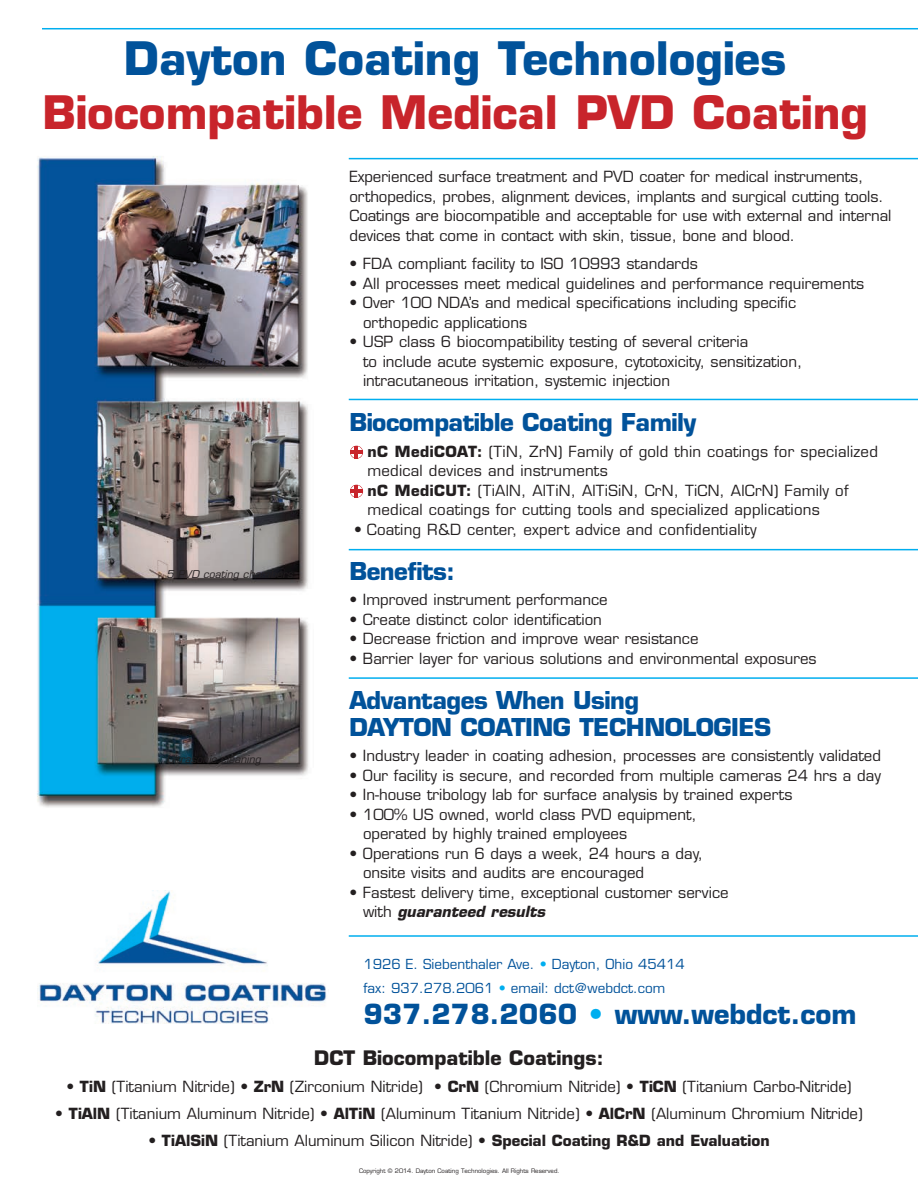
<style>
.page{position:relative;width:918px;height:1188px;background:#fff}
.page>*{position:absolute;margin:0;border:0;box-sizing:border-box;transform-origin:0 0}
.t1{font:700 45px "Eurostile";color:#c8242b}
.t2{font:700 45px "Eurostile";color:#01529a}
.t3{font:700 27px "Eurostile";color:#01529a}
.t4{font:700 24px/27px "Eurostile";letter-spacing:-.02em;color:#01529a}
.t5{font:700 19.5px "Eurostile";color:#231f20}
.t6{font:15px/19.5px "Eurostile";color:#231f20}
.t7{font:700 15px "Eurostile";color:#231f20}
.t8{font:13.5px/24px "Eurostile";color:#01529a}
.t9{font:italic 10.5px "Eurostile";color:#231f20}
.t10{font:italic 10.5px "Eurostile";letter-spacing:-.02em;color:#231f20}
.t11{font:6px "Eurostile";color:#231f20}
.s1{font-weight:700}
.s2{font-weight:700;font-style:italic}
.s3{color:#00aeef}
.s4{font-weight:400}
</style>
<div class="page">
<img style="left:37px;top:156px;width:323px;height:868px">
<hr style="left:42px;top:28px;width:876px;height:1px;background:#00aeef">
<hr style="left:349px;top:399px;width:569px;height:1px;background:#00aeef">
<hr style="left:349px;top:549px;width:569px;height:1px;background:#00aeef">
<hr style="left:349px;top:677px;width:569px;height:2px;background:#00aeef">
<hr style="left:349px;top:158px;width:569px;height:1px;background:#00aeef">
<hr style="left:349px;top:935px;width:569px;height:2px;background:#00aeef">
<div style="left:347px;top:443px;width:19px;height:18px;background:#fff"></div>
<svg style="left:350px;top:446px;width:13px;height:13px"></svg>
<div style="left:347px;top:482px;width:19px;height:18px;background:#fff"></div>
<svg style="left:350px;top:485px;width:13px;height:13px"></svg>
<img style="left:37px;top:891px;width:292px;height:132px">
<h1 class="t2" style="left:124px;top:41px;width:664px">Dayton Coating Technologies</h1>
<h1 class="t1" style="left:42px;top:95px;width:827px">Biocompatible Medical PVD Coating</h1>
<p class="t6" style="left:350px;top:169px;width:543px">Experienced surface treatment and PVD coater for medical instruments, orthopedics, probes, alignment devices, implants and surgical cutting tools.<br>Coatings are biocompatible and acceptable for use with external and internal devices that come in contact with skin, tissue, bone and blood.</p>
<p class="t6" style="left:350px;top:256px;width:350px">• FDA compliant facility to ISO 10993 standards</p>
<p class="t6" style="left:350px;top:275px;width:516px">• All processes meet medical guidelines and performance requirements</p>
<p class="t6" style="left:363px;top:295px;width:435px;text-indent:-14px">• Over 100 NDA’s and medical specifications including specific orthopedic applications</p>
<p class="t6" style="left:363px;top:334px;width:441px;text-indent:-14px">• USP class 6 biocompatibility testing of several criteria<br>to include acute systemic exposure, cytotoxicity, sensitization, intracutaneous irritation, systemic injection</p>
<h3 class="t4" style="left:350px;top:412px;width:348px">Biocompatible Coating Family</h3>
<p class="t6" style="left:368px;top:443px;width:512px"><span class="s1">nC MediCOAT:</span> (TiN, ZrN) Family of gold thin coatings for specialized medical devices and instruments<br><span class="s1">nC MediCUT:</span> (TiAlN, AlTiN, AlTiSiN, CrN, TiCN, AlCrN) Family of medical coatings for cutting tools and specialized applications</p>
<p class="t6" style="left:354px;top:521px;width:404px">• Coating R&amp;D center, expert advice and confidentiality</p>
<h3 class="t4" style="left:350px;top:560px;width:107px">Benefits:</h3>
<p class="t6" style="left:350px;top:592px;width:260px">• Improved instrument performance</p>
<p class="t6" style="left:350px;top:611px;width:254px">• Create distinct color identification</p>
<p class="t6" style="left:350px;top:631px;width:351px">• Decrease friction and improve wear resistance</p>
<p class="t6" style="left:350px;top:650px;width:469px">• Barrier layer for various solutions and environmental exposures</p>
<h3 class="t4" style="left:350px;top:689px;width:423px">Advantages When Using<br>DAYTON COATING TECHNOLOGIES</h3>
<p class="t6" style="left:350px;top:748px;width:533px">• Industry leader in coating adhesion, processes are consistently validated</p>
<p class="t6" style="left:350px;top:767px;width:533px">• Our facility is secure, and recorded from multiple cameras 24 hrs a day</p>
<p class="t6" style="left:350px;top:787px;width:444px">• In-house tribology lab for surface analysis by trained experts</p>
<p class="t6" style="left:363px;top:806px;width:335px;text-indent:-14px">• 100% US owned, world class PVD equipment, operated by highly trained employees</p>
<p class="t6" style="left:363px;top:845px;width:342px;text-indent:-14px">• Operations run 6 days a week, 24 hours a day, onsite visits and audits are encouraged</p>
<p class="t6" style="left:363px;top:884px;width:367px;text-indent:-14px">• Fastest delivery time, exceptional customer service with <span class="s2">guaranteed results</span></p>
<p class="t10" style="left:166px;top:358px;width:60px">Tribology lab</p>
<p class="t9" style="left:166px;top:570px;width:128px">5 PVD coating chambers</p>
<p class="t9" style="left:166px;top:755px;width:96px">Ultrasonic cleaning</p>
<p class="t8" style="left:363px;top:953px;width:323px">1926 E. Siebenthaler Ave. <span class="s3">•</span> Dayton, Ohio 45414 fax: 937.278.2061 <span class="s3">•</span> email: dct@webdct.com</p>
<h2 class="t3" style="left:363px;top:1004px;width:495px">937.278.2060 <span class="s3">•</span> www.webdct.com</h2>
<h3 class="t5" style="left:314px;top:1050px;width:291px">DCT Biocompatible Coatings:</h3>
<p class="t6" style="left:66px;top:1078px;width:787px">• <span class="s1">TiN</span> (Titanium Nitride) • <span class="s1">ZrN</span> (Zirconium Nitride) • <span class="s1">CrN</span> (Chromium Nitride) • <span class="s1">TiCN</span> (Titanium Carbo-Nitride)</p>
<p class="t6" style="left:55px;top:1105px;width:809px">• <span class="s1">TiAlN</span> (Titanium Aluminum Nitride) • <span class="s1">AlTiN</span> (Aluminum Titanium Nitride) • <span class="s1">AlCrN</span> (Aluminum Chromium Nitride)</p>
<p class="t7" style="left:148px;top:1134px;width:623px"><span class="s4">•</span> TiAlSiN <span class="s4">(Titanium Aluminum Silicon Nitride) •</span> Special Coating R&amp;D and Evaluation</p>
<p class="t11" style="left:359px;top:1169px;width:202px">Copyright © 2014. Dayton Coating Technologies. All Rights Reserved.</p>
</div>
